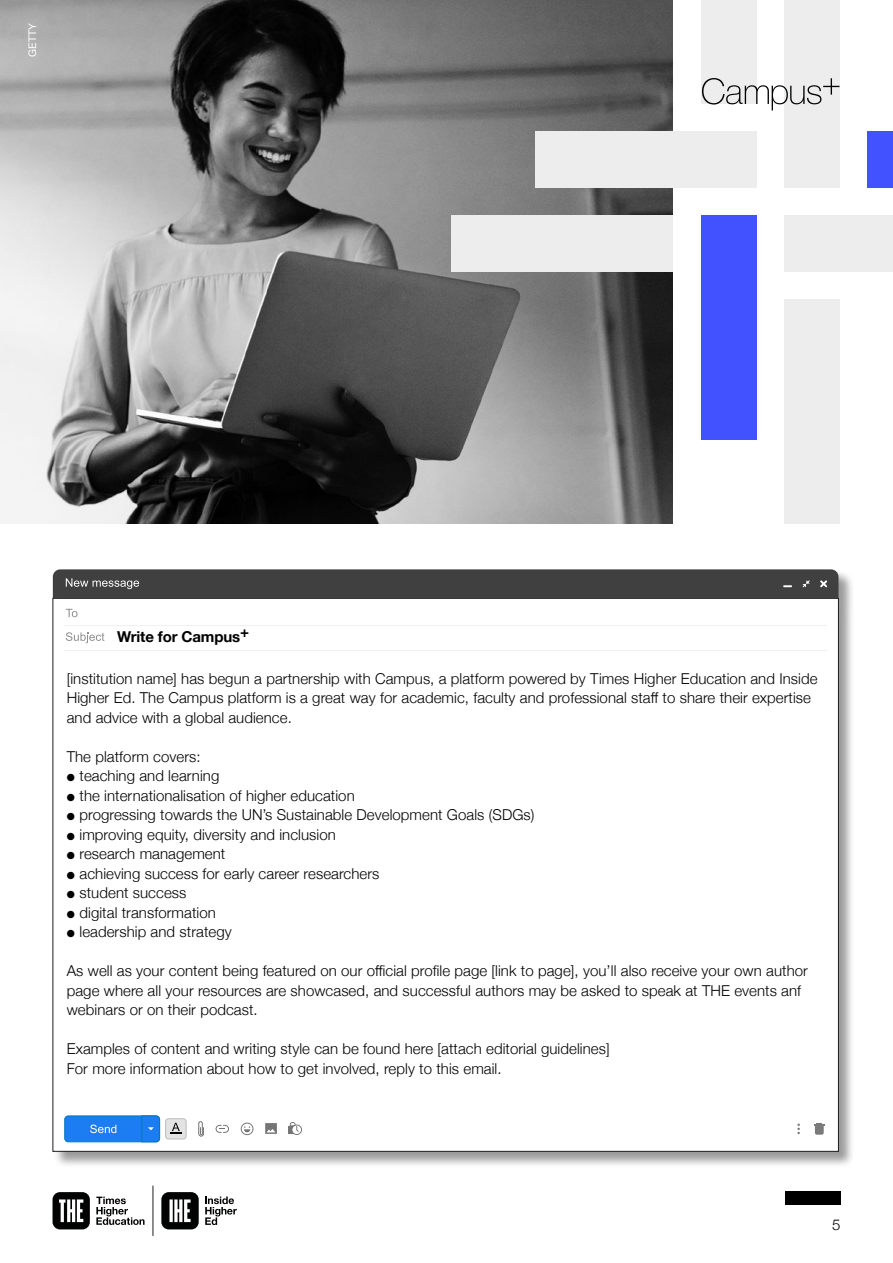
<style>
.page{position:relative;width:893px;height:1263px;background:#fff}
.page>*{position:absolute;margin:0;border:0;box-sizing:border-box;transform-origin:0 0}
.t1{font:300 15px/19.5px "Helvetica Neue";letter-spacing:.005em;color:#000}
.t2{font:700 15px "Helvetica Neue";letter-spacing:-.01em;color:#000}
.t3{font:10.5px "Helvetica Neue";letter-spacing:.005em;color:#fff}
</style>
<div class="page">
<div style="left:785px;top:1191px;width:55px;height:13px;background:#000"></div>
<div style="left:53px;top:570px;width:802px;height:598px;background:#000;opacity:.4"></div>
<div style="left:53px;top:598px;width:786px;height:553px;background:#fff;border:1px solid #1c1c1c"></div>
<div style="left:53px;top:569px;width:785px;height:29px;background:#404040"></div>
<hr style="left:65px;top:650px;width:762px;height:1px;background:#f0f0f0">
<hr style="left:65px;top:625px;width:762px;height:1px;background:#f0f0f0">
<svg style="left:66px;top:609px;width:12px;height:8px"></svg>
<svg style="left:66px;top:632px;width:38px;height:11px"></svg>
<svg style="left:64px;top:1115px;width:123px;height:27px;background:#4d96e9"></svg>
<svg style="left:198px;top:1121px;width:6px;height:15px"></svg>
<svg style="left:216px;top:1125px;width:13px;height:8px"></svg>
<svg style="left:241px;top:1122px;width:12px;height:13px"></svg>
<svg style="left:265px;top:1123px;width:12px;height:11px"></svg>
<div style="left:289px;top:1126px;width:8px;height:8px;background:#757575"></div>
<svg style="left:290px;top:1122px;width:12px;height:13px"></svg>
<svg style="left:797px;top:1123px;width:3px;height:11px"></svg>
<svg style="left:814px;top:1123px;width:10px;height:12px"></svg>
<img style="left:0;top:0;width:673px;height:524px">
<svg style="left:53px;top:1192px;width:37px;height:37px"></svg>
<svg style="left:96px;top:1196px;width:49px;height:29px"></svg>
<hr style="left:153px;top:1185px;width:1px;height:51px;background:#1d1f1d">
<svg style="left:161px;top:1192px;width:38px;height:37px"></svg>
<svg style="left:205px;top:1196px;width:32px;height:29px"></svg>
<div style="left:784px;top:0;width:56px;height:188px;background:#ededed"></div>
<div style="left:701px;top:0;width:55px;height:104px;background:#ededed"></div>
<div style="left:701px;top:216px;width:55px;height:224px;background:#4352ff"></div>
<div style="left:784px;top:300px;width:56px;height:224px;background:#ededed"></div>
<div style="left:867px;top:132px;width:26px;height:56px;background:#4352ff"></div>
<div style="left:535px;top:132px;width:221px;height:56px;background:#ededed"></div>
<div style="left:451px;top:216px;width:222px;height:56px;background:#ededed"></div>
<div style="left:784px;top:216px;width:109px;height:56px;background:#ededed"></div>
<svg style="left:702px;top:78px;width:137px;height:32px"></svg>
<p class="t3" style="left:25px;top:57px;width:35px;rotate:-90deg">GETTY</p>
<p class="t2" style="left:117px;top:625px;width:133px">Write for Campus+</p>
<p class="t1" style="left:67px;top:668px;width:752px">[institution name] has begun a partnership with Campus, a platform powered by Times Higher Education and Inside<br>Higher Ed. The Campus platform is a great way for academic, faculty and professional staff to share their expertise and advice with a global audience.</p>
<p class="t1" style="left:67px;top:746px;width:135px">The platform covers:</p>
<p class="t1" style="left:67px;top:765px;width:154px">● teaching and learning</p>
<p class="t1" style="left:67px;top:785px;width:289px">● the internationalisation of higher education</p>
<p class="t1" style="left:67px;top:804px;width:469px">● progressing towards the UN’s Sustainable Development Goals (SDGs)</p>
<p class="t1" style="left:67px;top:824px;width:271px">● improving equity, diversity and inclusion</p>
<p class="t1" style="left:67px;top:843px;width:160px">● research management</p>
<p class="t1" style="left:67px;top:863px;width:314px">● achieving success for early career researchers</p>
<p class="t1" style="left:67px;top:882px;width:121px">● student success</p>
<p class="t1" style="left:67px;top:902px;width:151px">● digital transformation</p>
<p class="t1" style="left:67px;top:921px;width:166px">● leadership and strategy</p>
<p class="t1" style="left:67px;top:960px;width:743px">As well as your content being featured on our official profile page [link to page], you’ll also receive your own author page where all your resources are showcased, and successful authors may be asked to speak at THE events anf webinars or on their podcast.</p>
<p class="t1" style="left:67px;top:1038px;width:544px">Examples of content and writing style can be found here [attach editorial guidelines]<br>For more information about how to get involved, reply to this email.</p>
<p class="t1" style="left:832px;top:1214px;width:10px">5</p>
</div>
